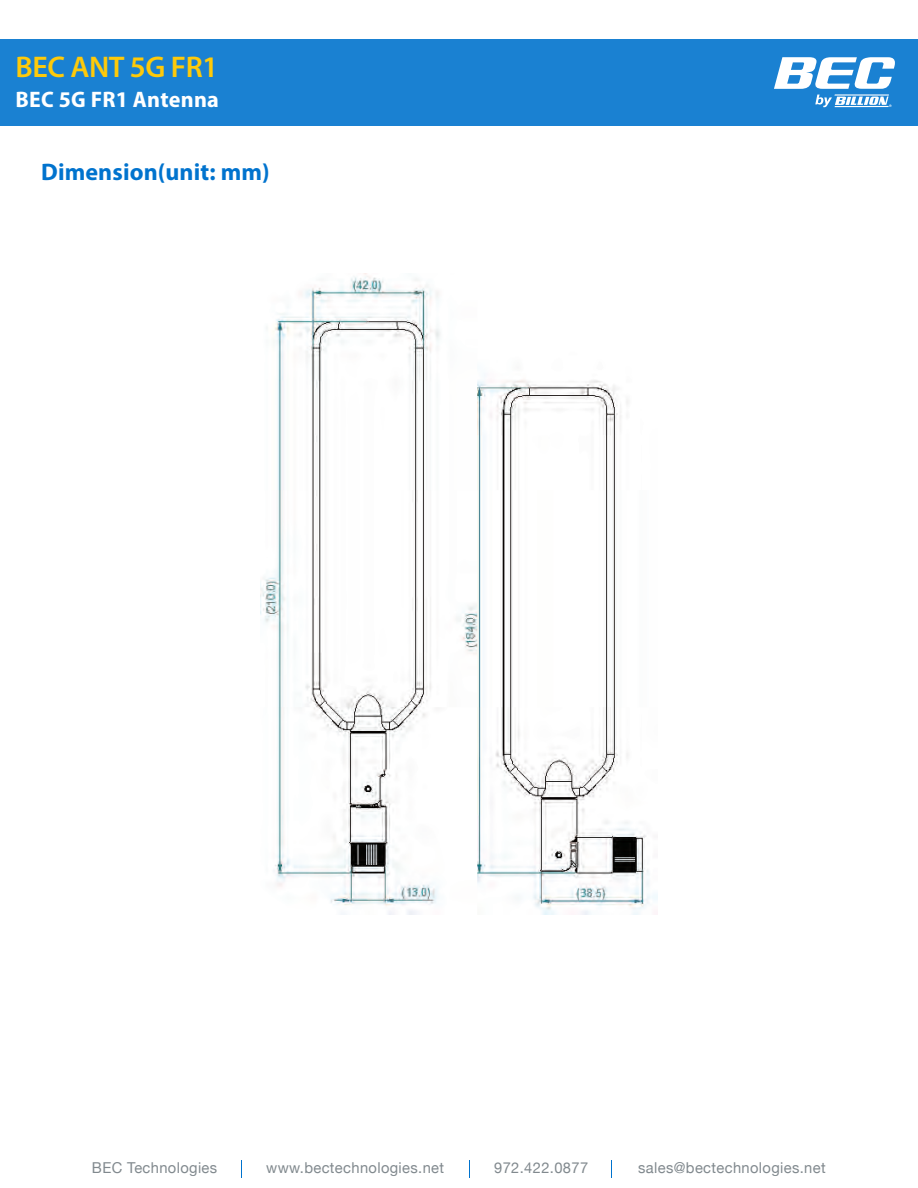
<style>
.page{position:relative;width:918px;height:1188px;background:#fff}
.page>*{position:absolute;margin:0;border:0;box-sizing:border-box;transform-origin:0 0}
.t1{font:600 30px "Myriad Pro";letter-spacing:-.015em;color:#feca0a}
.t2{font:700 24px "Myriad Pro";letter-spacing:.005em;color:#0073ce}
.t3{font:700 semi-condensed 22.5px "Myriad Pro";letter-spacing:.01em;color:#fff;scale:1.05 1}
.t4{font:15px "Helvetica Neue";letter-spacing:.025em;color:#81898e}
</style>
<div class="page">
<svg style="left:241px;top:1160px;width:1px;height:18px"></svg>
<svg style="left:469px;top:1160px;width:1px;height:18px"></svg>
<svg style="left:611px;top:1160px;width:1px;height:18px"></svg>
<div style="left:0;top:39px;width:918px;height:86px;background:#1a81d2"></div>
<svg style="left:774px;top:57px;width:121px;height:32px"></svg>
<hr style="left:834px;top:94px;width:55px;height:2px;background:#fff">
<svg style="left:815px;top:95px;width:77px;height:12px"></svg>
<img style="left:260px;top:274px;width:398px;height:640px">
<h1 class="t1" style="left:16px;top:48px;width:204px">BEC ANT 5G FR1</h1>
<h3 class="t3" style="left:16px;top:84px;width:195px">BEC 5G FR1 Antenna</h3>
<h2 class="t2" style="left:41px;top:157px;width:230px">Dimension(unit: mm)</h2>
<p class="t4" style="left:92px;top:1157px;width:127px">BEC Technologies</p>
<p class="t4" style="left:266px;top:1157px;width:179px">www.bectechnologies.net</p>
<p class="t4" style="left:494px;top:1157px;width:95px">972.422.0877</p>
<p class="t4" style="left:638px;top:1157px;width:189px">sales@bectechnologies.net</p>
</div>
